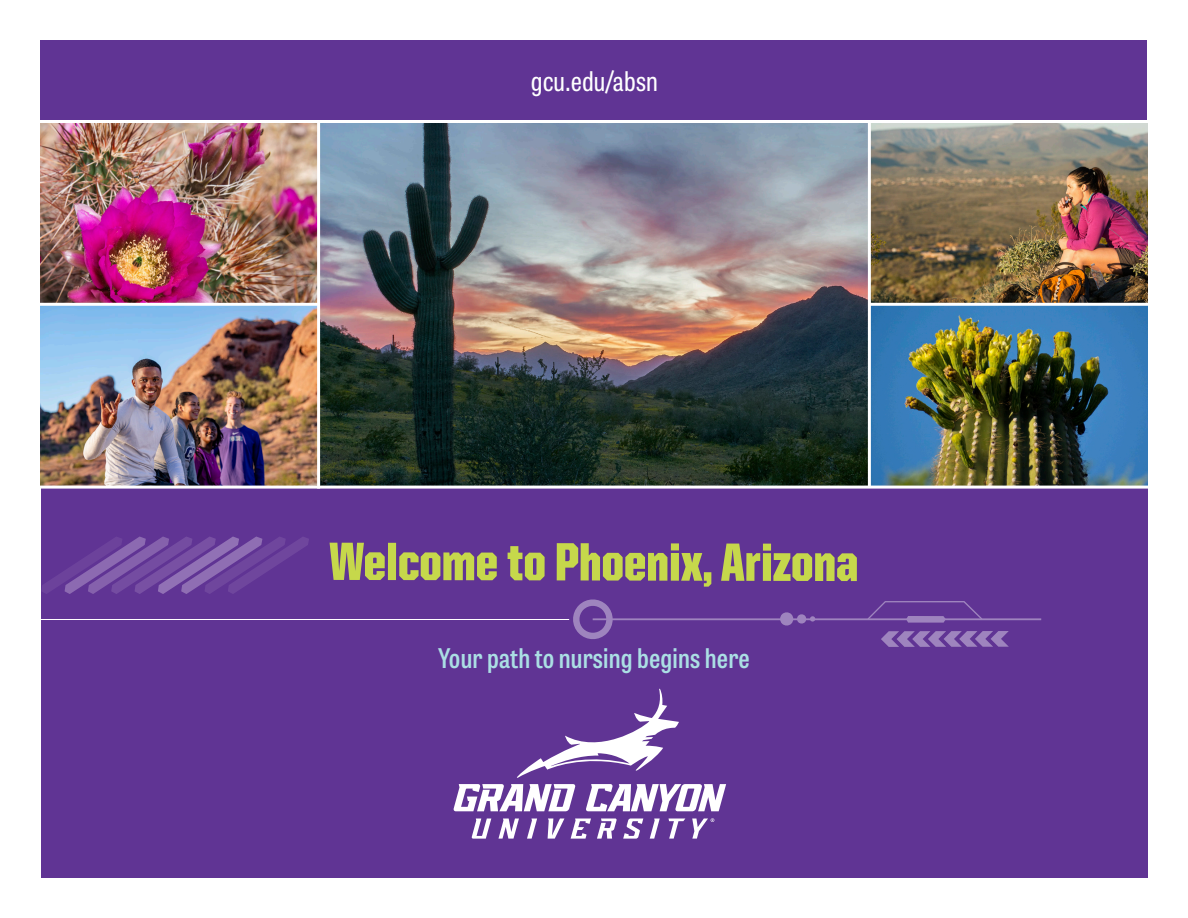
<style>
.page{position:relative;width:1188px;height:918px;background:#fff}
.page>*{position:absolute;margin:0;border:0;box-sizing:border-box;transform-origin:0 0}
.t1{font:900 54px "United Sans Cond";color:#c6d84b}
.t2{font:600 27px "Tablet Gothic Condensed";letter-spacing:.01em;color:#abdfe4}
.t3{font:27px "Tablet Gothic Condensed";letter-spacing:.005em;color:#fff}
</style>
<div class="page">
<img style="left:40px;top:123px;width:277px;height:363px">
<img style="left:320px;top:123px;width:828px;height:363px">
<div style="left:41px;top:487px;width:1107px;height:391px;background:#603494"></div>
<div style="left:40px;top:40px;width:1108px;height:82px;background:#603494"></div>
<hr style="left:35px;top:619px;width:534px;height:1px;background:#fff">
<svg style="left:573px;top:599px;width:41px;height:40px"></svg>
<svg style="left:779px;top:612px;width:36px;height:14px"></svg>
<svg style="left:868px;top:601px;width:114px;height:22px"></svg>
<svg style="left:881px;top:631px;width:128px;height:16px"></svg>
<hr style="left:593px;top:618px;width:448px;height:2px;background:#fff">
<svg style="left:42px;top:537px;width:267px;height:57px"></svg>
<hr style="left:29px;top:120px;width:1133px;height:3px;background:#fff">
<hr style="left:869px;top:303px;width:291px;height:3px;background:#fff">
<hr style="left:28px;top:303px;width:291px;height:3px;background:#fff">
<hr style="left:27px;top:486px;width:1133px;height:3px;background:#fff">
<hr style="left:868px;top:121px;width:3px;height:367px;background:#fff">
<svg style="left:453px;top:689px;width:273px;height:122px"></svg>
<svg style="left:498px;top:819px;width:21px;height:20px"></svg>
<svg style="left:650px;top:819px;width:10px;height:20px"></svg>
<svg style="left:527px;top:819px;width:10px;height:20px"></svg>
<svg style="left:669px;top:819px;width:16px;height:20px"></svg>
<svg style="left:571px;top:819px;width:20px;height:20px"></svg>
<svg style="left:472px;top:819px;width:19px;height:20px"></svg>
<svg style="left:597px;top:819px;width:20px;height:20px"></svg>
<svg style="left:623px;top:819px;width:20px;height:20px"></svg>
<svg style="left:548px;top:819px;width:16px;height:20px"></svg>
<svg style="left:692px;top:818px;width:22px;height:21px"></svg>
<p class="t3" style="left:531px;top:63px;width:128px">gcu.edu/absn</p>
<h1 class="t1" style="left:329px;top:533px;width:530px">Welcome to Phoenix, Arizona</h1>
<p class="t2" style="left:438px;top:640px;width:313px">Your path to nursing begins here</p>
</div>
